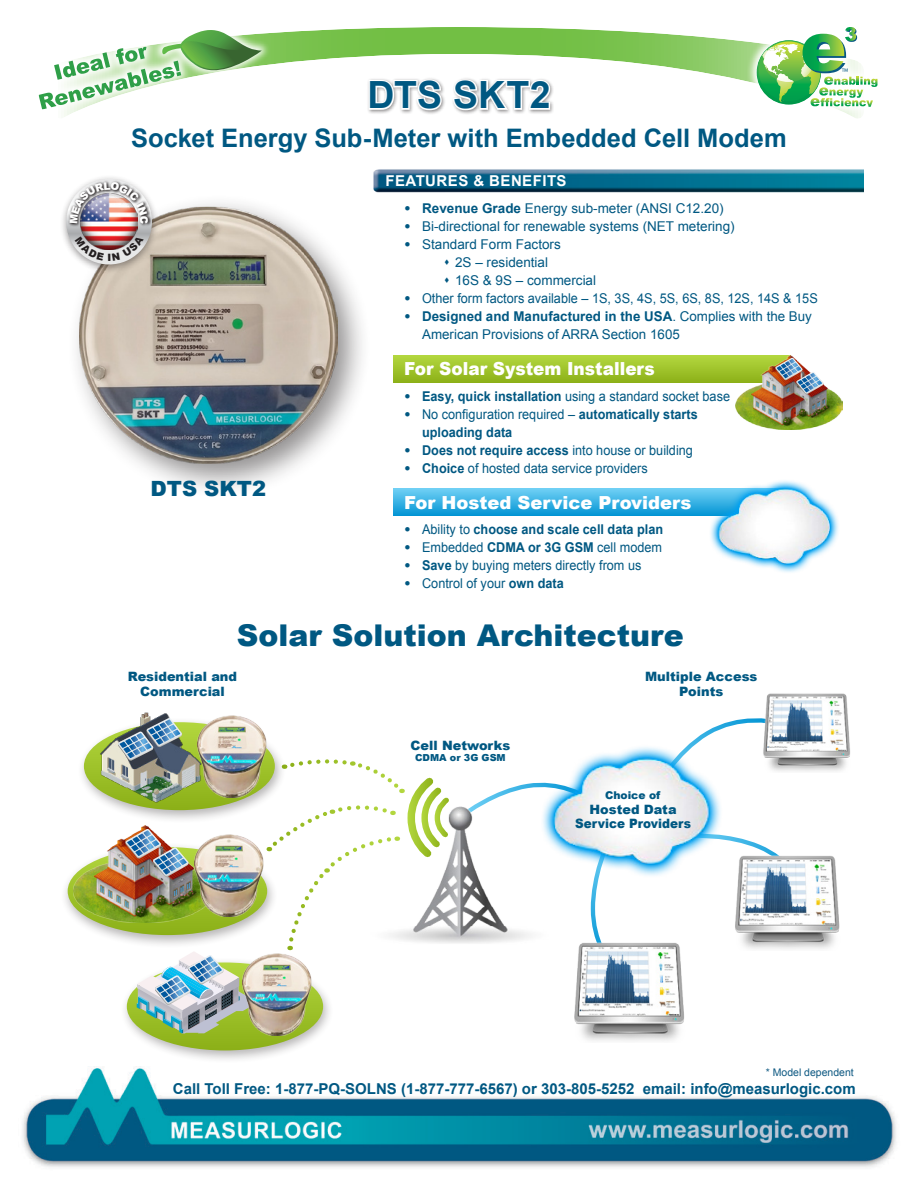
<style>
.page{position:relative;width:918px;height:1188px;background:#fff}
.page>*{position:absolute;margin:0;border:0;box-sizing:border-box;transform-origin:0 0}
.t1{font:700 37.5px "Arial";color:#005882}
.t2{font:900 30px "Arial";color:#005882}
.t3{font:700 25.5px "Arial";color:#005882}
.t4{font:900 21px "Arial";color:#005882}
.t5{font:900 18px "Arial";color:#fff}
.t6{font:900 18px "Arial";color:#fff;scale:.94 1}
.t7{font:700 15px "Arial";color:#005882}
.t8{font:700 15px "Arial";letter-spacing:.03em;color:#fff}
.t9{font:13.5px/18px "Arial";color:#005882}
.t10{font:13.5px "Arial";color:#005882;scale:.94 1}
.t11{font:700 13.5px/18px "Arial";color:#005882;scale:.94 1}
.t12{font:900 12.9px/15.5px "Arial";color:#005882;text-align:center}
.t13{font:900 10.8px "Arial";color:#005882}
.t14{font:10.5px "Arial";color:#0e5982}
.t15{font:900 9.6px "Arial";color:#005882}
.t16{font:8.1px "Myriad";color:#085983}
.s1{font-weight:900}
.s2{font-weight:700}
.s3{font-weight:400}
</style>
<div class="page">
<svg style="left:393px;top:489px;width:313px;height:27px;background:#38b1e4"></svg>
<svg style="left:393px;top:356px;width:343px;height:27px;background:#9fc32b"></svg>
<svg style="left:590px;top:878px;width:11px;height:62px"></svg>
<svg style="left:690px;top:718px;width:70px;height:25px"></svg>
<svg style="left:730px;top:836px;width:45px;height:17px"></svg>
<div style="left:120px;top:957px;width:215px;height:107px;background:#231f20;opacity:.33"></div>
<div style="left:61px;top:842px;width:217px;height:107px;background:#231f20;opacity:.33"></div>
<img style="left:218px;top:716px;width:27px;height:2px">
<img style="left:574px;top:940px;width:110px;height:101px">
<img style="left:735px;top:853px;width:105px;height:96px">
<img style="left:760px;top:693px;width:90px;height:79px">
<img style="left:140px;top:712px;width:30px;height:6px">
<img style="left:550px;top:743px;width:180px;height:135px">
<img style="left:452px;top:782px;width:98px;height:161px">
<img style="left:68px;top:718px;width:384px;height:332px">
<img style="left:194px;top:835px;width:74px;height:81px">
<img style="left:242px;top:954px;width:74px;height:82px">
<div style="left:67px;top:193px;width:305px;height:305px;background:#231f20;opacity:.5"></div>
<img style="left:80px;top:206px;width:257px;height:258px">
<img style="left:22px;top:1066px;width:874px;height:102px">
<div style="left:54px;top:26px;width:812px;height:85px;background:#231f20;opacity:.75"></div>
<svg style="left:38px;top:26px;width:235px;height:91px"></svg>
<svg style="left:747px;top:17px;width:141px;height:100px"></svg>
<svg style="left:759px;top:41px;width:60px;height:60px"></svg>
<svg style="left:764px;top:27px;width:114px;height:80px"></svg>
<div style="left:60px;top:174px;width:99px;height:100px;background:#231f20;opacity:.44"></div>
<img style="left:65px;top:177px;width:89px;height:81px">
<img style="left:736px;top:355px;width:106px;height:74px">
<img style="left:775px;top:358px;width:49px;height:36px">
<img style="left:706px;top:480px;width:133px;height:92px">
<img style="left:373px;top:169px;width:491px;height:24px">
<svg style="left:75px;top:236px;width:69px;height:25px;background:#c8afaf"></svg>
<svg style="left:70px;top:182px;width:78px;height:41px"></svg>
<h1 class="t1" style="left:367px;top:70px;width:185px">DTS SKT2</h1>
<h3 class="t3" style="left:131px;top:121px;width:657px">Socket Energy Sub-Meter with Embedded Cell Modem</h3>
<h3 class="t4" style="left:151px;top:474px;width:117px">DTS SKT2</h3>
<p class="t8" style="left:385px;top:171px;width:183px">FEATURES &amp; BENEFITS</p>
<p class="t9" style="left:404px;top:200px;width:321px"><span class="s1">•</span> <span class="s2">Revenue Grade</span> Energy sub-meter (ANSI C12.20)</p>
<p class="t9" style="left:404px;top:218px;width:332px"><span class="s1">•</span> Bi-directional for renewable systems (NET metering)</p>
<p class="t9" style="left:404px;top:236px;width:158px"><span class="s1">•</span> Standard Form Factors</p>
<p class="t9" style="left:444px;top:254px;width:106px">▲ 2S – residential</p>
<p class="t9" style="left:444px;top:272px;width:154px">▲ 16S &amp; 9S – commercial</p>
<p class="t10" style="left:404px;top:290px;width:442px"><span class="s1">•</span> Other form factors available – 1S, 3S, 4S, 5S, 6S, 8S, 12S, 14S &amp; 15S</p>
<p class="t9" style="left:422px;top:308px;width:391px;text-indent:-18px"><span class="s1">•</span> <span class="s2">Designed and Manufactured in the USA</span>. Complies with the Buy<br>American Provisions of ARRA Section 1605</p>
<h3 class="t6" style="left:404px;top:356px;width:268px">For Solar System Installers</h3>
<p class="t10" style="left:404px;top:387px;width:348px"><span class="s1">•</span> <span class="s2">Easy, quick installation</span> using a standard socket base</p>
<p class="t11" style="left:422px;top:405px;width:295px;text-indent:-18px"><span class="s1">•</span> <span class="s3">No configuration required –</span> automatically starts uploading data</p>
<p class="t11" style="left:404px;top:441px;width:309px"><span class="s1">•</span> Does not require access <span class="s3">into house or building</span></p>
<p class="t10" style="left:404px;top:459px;width:261px"><span class="s1">•</span> <span class="s2">Choice</span> of hosted data service providers</p>
<h3 class="t5" style="left:404px;top:489px;width:289px">For Hosted Service Providers</h3>
<p class="t11" style="left:404px;top:521px;width:277px"><span class="s1">•</span> <span class="s3">Ability to</span> choose and scale cell data plan</p>
<p class="t10" style="left:404px;top:539px;width:276px"><span class="s1">•</span> Embedded <span class="s2">CDMA or 3G GSM</span> cell modem</p>
<p class="t10" style="left:404px;top:557px;width:254px"><span class="s1">•</span> <span class="s2">Save</span> by buying meters directly from us</p>
<p class="t10" style="left:404px;top:575px;width:171px"><span class="s1">•</span> Control of your <span class="s2">own data</span></p>
<h2 class="t2" style="left:237px;top:613px;width:449px">Solar Solution Architecture</h2>
<p class="t12" style="left:128px;top:668px;width:111px">Residential and<br>Commercial</p>
<p class="t12" style="left:645px;top:668px;width:114px">Multiple Access<br>Points</p>
<p class="t12" style="left:411px;top:737px;width:101px">Cell Networks</p>
<p class="t15" style="left:415px;top:751px;width:92px">CDMA or 3G GSM</p>
<p class="t13" style="left:605px;top:787px;width:57px">Choice of</p>
<p class="t12" style="left:575px;top:802px;width:117px;line-height:14px">Hosted Data<br>Service Providers</p>
<p class="t16" style="left:842px;top:68px;width:8px">™</p>
<p class="t14" style="left:766px;top:1065px;width:90px">* Model dependent</p>
<p class="t7" style="left:173px;top:1079px;width:684px">Call Toll Free: 1-877-PQ-SOLNS (1-877-777-6567) or 303-805-5252 email: info@measurlogic.com</p>
</div>
